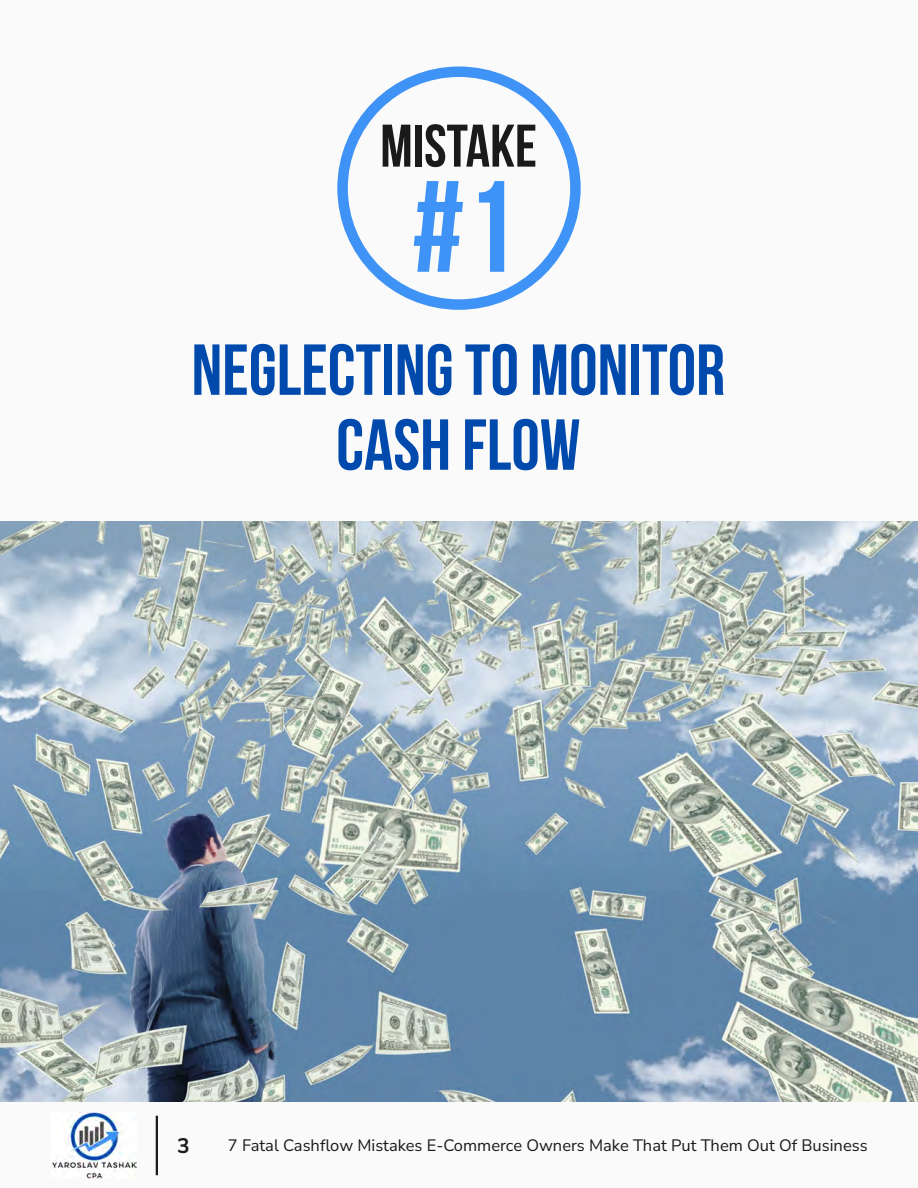
<style>
.page{position:relative;width:918px;height:1188px;background:#fafafa}
.page>*{position:absolute;margin:0;border:0;box-sizing:border-box;transform-origin:0 0}
.t1{font:700 129.6px "Bebas Neue";color:#3f93f6}
.t2{font:700 72px/75px "Bebas Neue";color:#004aad;text-align:center}
.t3{font:700 60px "Bebas Neue";color:#1a1a1a}
.t4{font:700 21px "Nunito Sans";color:#1a1a1a}
.t5{font:16.5px "Nunito Sans";color:#1a1a1a}
</style>
<div class="page">
<img style="left:0;top:521px;width:918px;height:581px">
<hr style="left:156px;top:1116px;width:2px;height:59px;background:#1a1a1a">
<svg style="left:337px;top:66px;width:244px;height:244px"></svg>
<img style="left:51px;top:1113px;width:85px;height:65px">
<h3 class="t3" style="left:380px;top:122px;width:158px">MISTAKE</h3>
<h1 class="t1" style="left:412px;top:175px;width:106px">#1</h1>
<h2 class="t2" style="left:192px;top:339px;width:535px">NEGLECTING TO MONITOR<br>CASH FLOW</h2>
<p class="t4" style="left:177px;top:1132px;width:14px">3</p>
<p class="t5" style="left:228px;top:1135px;width:641px">7 Fatal Cashflow Mistakes E-Commerce Owners Make That Put Them Out Of Business</p>
</div>
